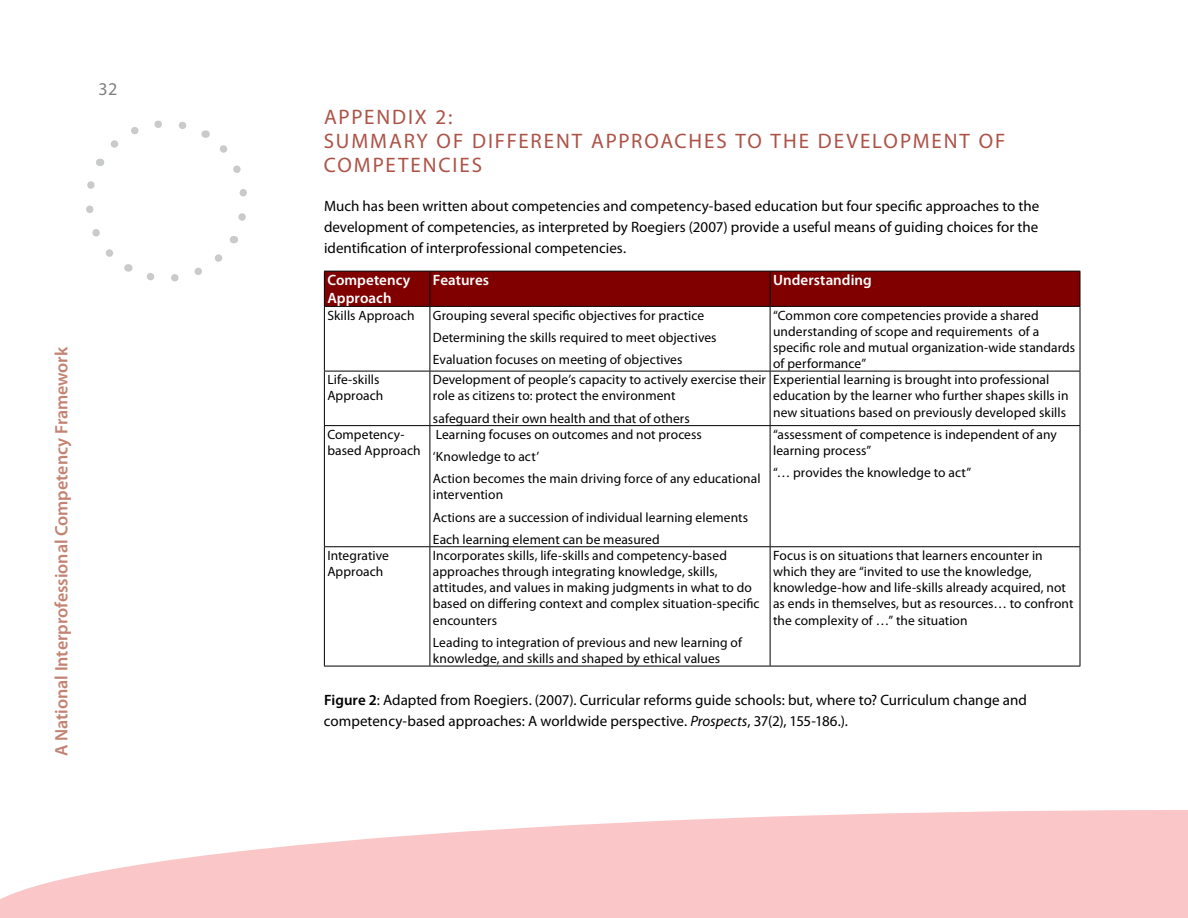
<style>
.page{position:relative;width:1188px;height:918px;background:#fff}
.page>*{position:absolute;margin:0;border:0;box-sizing:border-box;transform-origin:0 0}
.t1{font:21px/24px "Myriad Pro";letter-spacing:.085em;color:#ad5247}
.t2{font:600 18px "Myriad Pro";letter-spacing:-.005em;color:#c38272}
.t3{font:18px "Myriad Pro";color:#808080}
.t4{font:15px/21px "Myriad Pro";color:#000;text-align:justify}
.t5{font:600 15px/18px "Myriad Pro";letter-spacing:.005em;color:#fff}
.t6{font:13.5px/16.2px "Myriad Pro";letter-spacing:.005em;color:#000}
.s1{font-weight:600}
.s2{font-style:italic}
</style>
<div class="page">
<svg style="left:205px;top:130px;width:42px;height:91px"></svg>
<svg style="left:96px;top:120px;width:91px;height:46px"></svg>
<svg style="left:86px;top:181px;width:43px;height:91px"></svg>
<svg style="left:146px;top:236px;width:91px;height:46px"></svg>
<svg style="left:0;top:810px;width:1187px;height:108px;fill:#fac6c8"></svg>
<svg style="left:1187px;top:810px;width:1px;height:108px"></svg>
<div style="left:325px;top:272px;width:755px;height:34px;background:#800000"></div>
<hr style="left:324px;top:271px;width:106px;height:1px;background:#000">
<hr style="left:324px;top:272px;width:1px;height:34px;background:#000">
<hr style="left:430px;top:271px;width:340px;height:1px;background:#000">
<hr style="left:430px;top:272px;width:1px;height:34px;background:#000">
<hr style="left:770px;top:271px;width:310px;height:1px;background:#000">
<hr style="left:770px;top:272px;width:1px;height:34px;background:#000">
<hr style="left:1080px;top:272px;width:1px;height:34px;background:#000">
<hr style="left:324px;top:306px;width:106px;height:1px;background:#000">
<hr style="left:324px;top:307px;width:1px;height:64px;background:#000">
<hr style="left:430px;top:306px;width:340px;height:1px;background:#000">
<hr style="left:430px;top:307px;width:1px;height:64px;background:#000">
<hr style="left:770px;top:306px;width:310px;height:1px;background:#000">
<hr style="left:770px;top:307px;width:1px;height:64px;background:#000">
<hr style="left:1080px;top:307px;width:1px;height:64px;background:#000">
<hr style="left:324px;top:371px;width:106px;height:1px;background:#000">
<hr style="left:324px;top:371px;width:1px;height:54px;background:#000">
<hr style="left:430px;top:371px;width:340px;height:1px;background:#000">
<hr style="left:430px;top:371px;width:1px;height:54px;background:#000">
<hr style="left:770px;top:371px;width:310px;height:1px;background:#000">
<hr style="left:770px;top:371px;width:1px;height:54px;background:#000">
<hr style="left:1080px;top:371px;width:1px;height:54px;background:#000">
<hr style="left:324px;top:425px;width:106px;height:1px;background:#000">
<hr style="left:324px;top:426px;width:1px;height:120px;background:#000">
<hr style="left:430px;top:425px;width:340px;height:1px;background:#000">
<hr style="left:430px;top:426px;width:1px;height:120px;background:#000">
<hr style="left:770px;top:425px;width:310px;height:1px;background:#000">
<hr style="left:770px;top:426px;width:1px;height:120px;background:#000">
<hr style="left:1080px;top:426px;width:1px;height:120px;background:#000">
<hr style="left:324px;top:546px;width:106px;height:1px;background:#000">
<hr style="left:324px;top:547px;width:1px;height:119px;background:#000">
<hr style="left:430px;top:546px;width:340px;height:1px;background:#000">
<hr style="left:430px;top:547px;width:1px;height:119px;background:#000">
<hr style="left:770px;top:546px;width:310px;height:1px;background:#000">
<hr style="left:770px;top:547px;width:1px;height:119px;background:#000">
<hr style="left:1080px;top:547px;width:1px;height:119px;background:#000">
<hr style="left:324px;top:666px;width:106px;height:1px;background:#000">
<hr style="left:430px;top:666px;width:340px;height:1px;background:#000">
<hr style="left:770px;top:666px;width:310px;height:1px;background:#000">
<h2 class="t3" style="left:99px;top:77px;width:20px">32</h2>
<h2 class="t2" style="left:50px;top:756px;width:411px;rotate:-90deg">A National Interprofessional Competency Framework</h2>
<h1 class="t1" style="left:324px;top:104px;width:281px">APPENDIX 2:<br>Summary of Different App</h1>
<h1 class="t1" style="left:631px;top:128px;width:256px">roach es to th e Developm</h1>
<h1 class="t1" style="left:932px;top:128px;width:61px">ent of</h1>
<h1 class="t1" style="left:324px;top:152px;width:30px">Comp</h1>
<h1 class="t1" style="left:385px;top:152px;width:96px">etenci es</h1>
<p class="t4" style="left:324px;top:195px;width:717px">Much has been written about competencies and competency-based education but four specific approaches to the development of competencies, as interpreted by Roegiers (2007) provide a useful means of guiding choices for the identification of interprofessional competencies.</p>
<p class="t5" style="left:327px;top:271px;width:85px">Competency<br>Approach</p>
<p class="t5" style="left:433px;top:271px;width:58px">Features</p>
<p class="t5" style="left:773px;top:271px;width:100px">Understanding</p>
<p class="t6" style="left:327px;top:307px;width:89px">Skills Approach</p>
<p class="t6" style="left:433px;top:304px;width:285px;line-height:22.2px">Grouping several specific objectives for practice<br>Determining the skills required to meet objectives<br>Evaluation focuses on meeting of objectives</p>
<p class="t6" style="left:773px;top:307px;width:304px">“Common core competencies provide a shared understanding of scope and requirements of a specific role and mutual organization-wide standards of performance”</p>
<p class="t6" style="left:327px;top:371px;width:58px">Life-skills<br>Approach</p>
<p class="t6" style="left:433px;top:371px;width:335px">Development of people’s capacity to actively exercise their role as citizens to: protect the environment</p>
<p class="t6" style="left:433px;top:410px;width:259px">safeguard their own health and that of others</p>
<p class="t6" style="left:773px;top:371px;width:297px">Experiential learning is brought into professional education by the learner who further shapes skills in new situations based on previously developed skills</p>
<p class="t6" style="left:327px;top:426px;width:95px">Competency&shy;based Approach</p>
<p class="t6" style="left:433px;top:423px;width:329px;line-height:22.2px">Learning focuses on outcomes and not process ‘Knowledge to act’<br>Action becomes the main driving force of any educational</p>
<p class="t6" style="left:433px;top:484px;width:317px;line-height:22.2px">intervention<br>Actions are a succession of individual learning elements<br>Each learning element can be measured</p>
<p class="t6" style="left:327px;top:547px;width:63px">Integrative<br>Approach</p>
<p class="t6" style="left:433px;top:547px;width:328px">Incorporates skills, life-skills and competency-based approaches through integrating knowledge, skills, attitudes, and values in making judgments in what to do based on differing context and complex situation-specific encounters</p>
<p class="t6" style="left:433px;top:634px;width:311px">Leading to integration of previous and new learning of knowledge, and skills and shaped by ethical values</p>
<p class="t6" style="left:773px;top:426px;width:285px">“assessment of competence is independent of any learning process”</p>
<p class="t6" style="left:773px;top:464px;width:200px">“… provides the knowledge to act”</p>
<p class="t6" style="left:773px;top:547px;width:302px">Focus is on situations that learners encounter in which they are “invited to use the knowledge, knowledge-how and life-skills already acquired, not as ends in themselves, but as resources… to confront the complexity of …” the situation</p>
<p class="t4" style="left:324px;top:690px;width:704px"><span class="s1">Figure 2</span>: Adapted from Roegiers. (2007). Curricular reforms guide schools: but, where to? Curriculum change and competency-based approaches: A worldwide perspective. <span class="s2">Prospects</span>, 37(2), 155-186.).</p>
</div>
